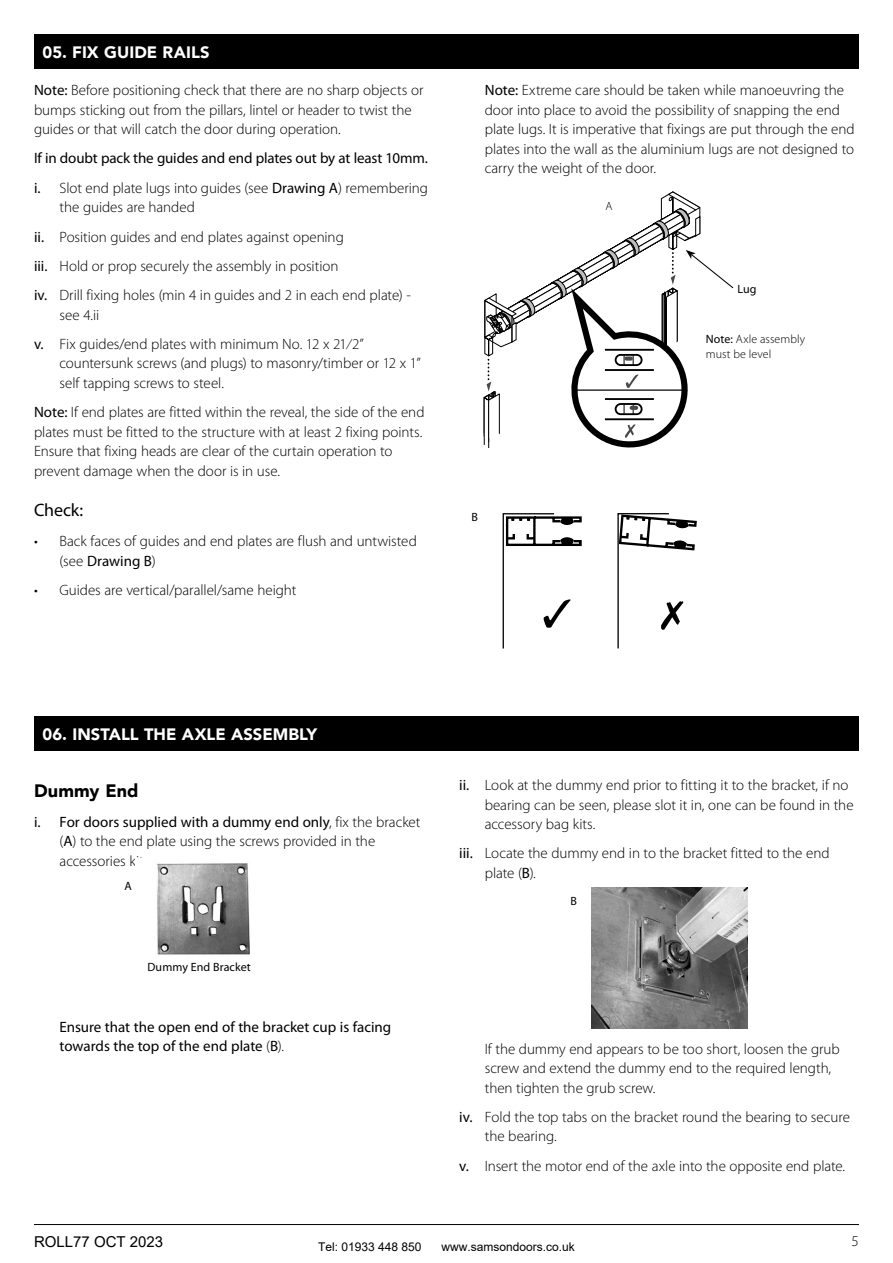
<style>
.page{position:relative;width:893px;height:1263px;background:#fff}
.page>*{position:absolute;margin:0;border:0;box-sizing:border-box;transform-origin:0 0}
.t1{font:900 18px "Avenir";letter-spacing:.005em;color:#000}
.t2{font:18px "Myriad Pro";letter-spacing:-.01em;color:#000}
.t3{font:900 16.5px "Avenir";letter-spacing:.005em;color:#fff}
.t4{font:300 15px/19.5px "Myriad Pro";letter-spacing:-.005em;color:#000}
.t5{font:15px/29.2px "Myriad Pro";letter-spacing:-.005em;color:#000}
.t6{font:15px "Arial";color:#000}
.t7{font:12px "Arial";color:#000}
.t8{font:300 12px/15px "Myriad Pro";letter-spacing:.005em;color:#000}
.t9{font:12px "Myriad Pro";letter-spacing:.01em;color:#000}
.s1{font-weight:400}
.s2{font-weight:300}
</style>
<div class="page">
<hr style="left:34px;top:1224px;width:825px;height:1px;background:#000">
<svg style="left:484px;top:192px;width:250px;height:256px"></svg>
<svg style="left:502px;top:513px;width:80px;height:135px"></svg>
<svg style="left:617px;top:513px;width:80px;height:135px"></svg>
<img style="left:591px;top:888px;width:157px;height:140px">
<img style="left:157px;top:863px;width:93px;height:92px">
<div style="left:34px;top:34px;width:825px;height:35px;background:#000"></div>
<div style="left:34px;top:716px;width:825px;height:35px;background:#000"></div>
<p class="t3" style="left:43px;top:38px;width:169px">05. FIX GUIDE RAILS</p>
<p class="t4" style="left:34px;top:81px;width:391px"><span class="s1">Note:</span> Before positioning check that there are no sharp objects or bumps sticking out from the pillars, lintel or header to twist the guides or that will catch the door during operation.</p>
<p class="t5" style="left:34px;top:144px;width:396px">If in doubt pack the guides and end plates out by at least 10mm. i. <span class="s2">Slot end plate lugs into guides (see</span> Drawing A<span class="s2">) remembering</span></p>
<p class="t4" style="left:34px;top:193px;width:378px;line-height:29.2px;text-indent:26px">the guides are handed<br><span class="s1">ii.</span> Position guides and end plates against opening<br><span class="s1">iii.</span> Hold or prop securely the assembly in position<br><span class="s1">iv.</span> Drill fixing holes (min 4 in guides and 2 in each end plate) -</p>
<p class="t4" style="left:34px;top:300px;width:331px;line-height:29.2px;text-indent:26px">see 4.ii<br><span class="s1">v.</span> Fix guides/end plates with minimum No. 12 x 21⁄2”</p>
<p class="t4" style="left:60px;top:354px;width:363px">countersunk screws (and plugs) to masonry/timber or 12 x 1” self tapping screws to steel.</p>
<p class="t4" style="left:34px;top:402px;width:392px"><span class="s1">Note:</span> If end plates are fitted within the reveal, the side of the end plates must be fitted to the structure with at least 2 fixing points.<br>Ensure that fixing heads are clear of the curtain operation to prevent damage when the door is in use.</p>
<p class="t2" style="left:34px;top:498px;width:51px">Check:</p>
<p class="t4" style="left:60px;top:532px;width:359px;text-indent:-26px">• Back faces of guides and end plates are flush and untwisted (see <span class="s1">Drawing B</span>)</p>
<p class="t4" style="left:34px;top:580px;width:264px">• Guides are vertical/parallel/same height</p>
<p class="t4" style="left:485px;top:81px;width:371px"><span class="s1">Note:</span> Extreme care should be taken while manoeuvring the door into place to avoid the possibility of snapping the end plate lugs. It is imperative that fixings are put through the end plates into the wall as the aluminium lugs are not designed to carry the weight of the door.</p>
<p class="t8" style="left:605px;top:199px;width:9px">A</p>
<p class="t9" style="left:471px;top:510px;width:8px">B</p>
<p class="t9" style="left:737px;top:282px;width:21px">Lug</p>
<p class="t8" style="left:706px;top:332px;width:101px"><span class="s1">Note:</span> Axle assembly must be level</p>
<p class="t3" style="left:43px;top:720px;width:276px">06. INSTALL THE AXLE ASSEMBLY</p>
<p class="t1" style="left:34px;top:775px;width:106px">Dummy End</p>
<p class="t4" style="left:60px;top:812px;width:362px;text-indent:-26px"><span class="s1">i. For doors supplied with a dummy end only</span>, fix the bracket (<span class="s1">A</span>) to the end plate using the screws provided in the accessories kit.</p>
<p class="t9" style="left:125px;top:878px;width:9px">A</p>
<p class="t9" style="left:147px;top:960px;width:105px">Dummy End Bracket</p>
<p class="t5" style="left:60px;top:1017px;width:333px;line-height:19.5px">Ensure that the open end of the bracket cup is facing towards the top of the end plate <span class="s2">(</span>B<span class="s2">).</span></p>
<p class="t4" style="left:485px;top:776px;width:370px;text-indent:-26px"><span class="s1">ii.</span> Look at the dummy end prior to fitting it to the bracket, if no bearing can be seen, please slot it in, one can be found in the accessory bag kits.</p>
<p class="t4" style="left:485px;top:844px;width:346px;text-indent:-26px"><span class="s1">iii.</span> Locate the dummy end in to the bracket fitted to the end plate (<span class="s1">B</span>).</p>
<p class="t9" style="left:570px;top:894px;width:8px">B</p>
<p class="t4" style="left:485px;top:1039px;width:357px">If the dummy end appears to be too short, loosen the grub screw and extend the dummy end to the required length, then tighten the grub screw.</p>
<p class="t4" style="left:485px;top:1107px;width:367px;text-indent:-26px"><span class="s1">iv.</span> Fold the top tabs on the bracket round the bearing to secure the bearing.</p>
<p class="t4" style="left:459px;top:1156px;width:387px"><span class="s1">v.</span> Insert the motor end of the axle into the opposite end plate.</p>
<p class="t6" style="left:34px;top:1232px;width:131px">ROLL77 OCT 2023</p>
<p class="t4" style="left:852px;top:1231px;width:9px">5</p>
<p class="t7" style="left:318px;top:1239px;width:105px">Tel: 01933 448 850</p>
<p class="t7" style="left:441px;top:1239px;width:135px">www.samsondoors.co.uk</p>
</div>
